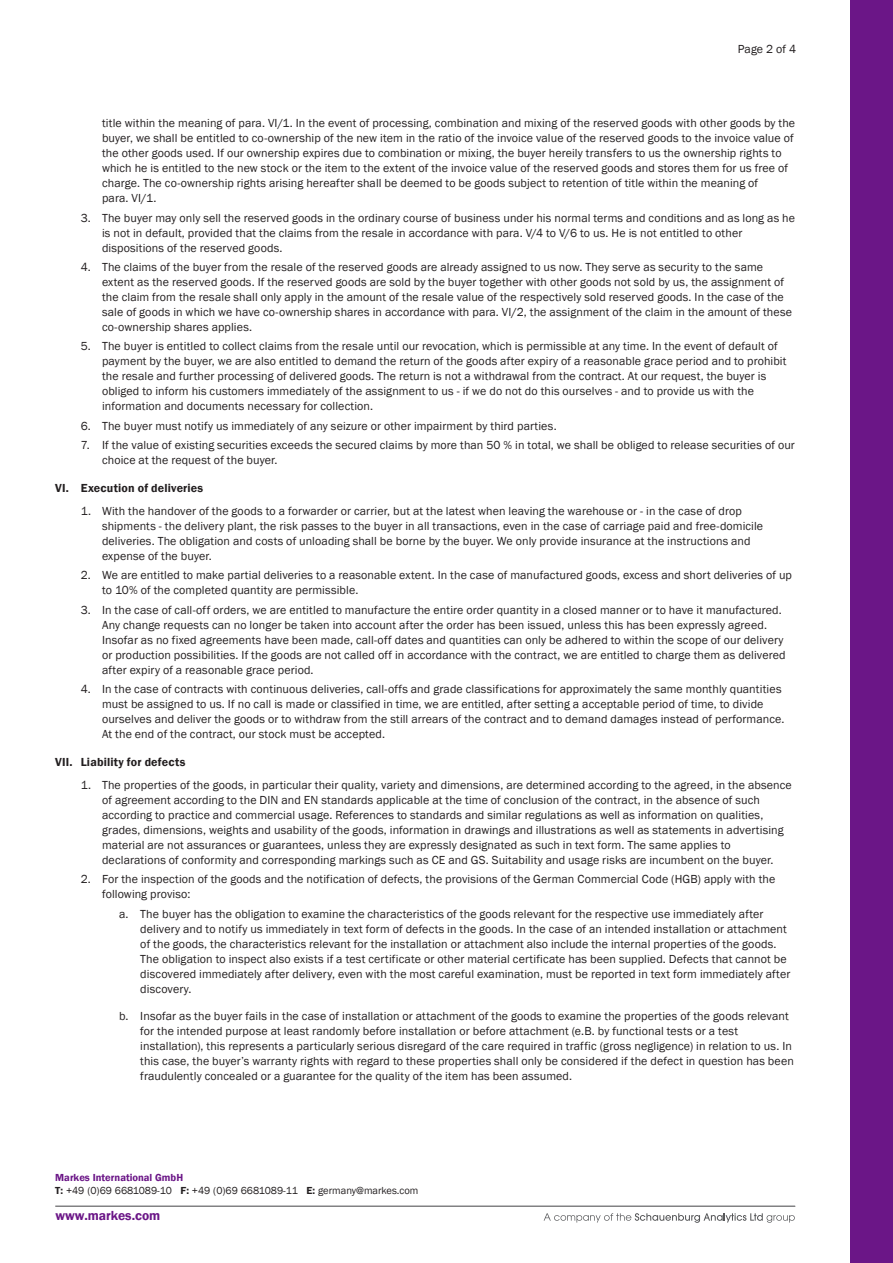
<style>
.page{position:relative;width:893px;height:1263px;background:#fff}
.page>*{position:absolute;margin:0;border:0;box-sizing:border-box;transform-origin:0 0}
.t1{font:600 13.5px "Franklin Gothic";color:#6b1687}
.Body_small{font:12px/15px "Franklin Gothic";letter-spacing:.01em;color:#231f20}
.t2{font:600 12px "Franklin Gothic";letter-spacing:.015em;color:#231f20}
.t3{font:10.5px/13.6px "Franklin Gothic";color:#231f20}
.s1{font-weight:600;color:#6b1687}
.s2{font-weight:600}
</style>
<div class="page">
<div style="left:850px;top:0;width:43px;height:1263px;background:#6b1687"></div>
<hr style="left:55px;top:1206px;width:740px;height:1px;background:#57585a">
<svg style="left:544px;top:1213px;width:251px;height:10px"></svg>
<p class="Body_small" style="left:738px;top:42px;width:60px">Page 2 of 4</p>
<p class="Body_small" style="left:102px;top:116px;width:695px">title within the meaning of para. VI/1. In the event of processing, combination and mixing of the reserved goods with other goods by the buyer, we shall be entitled to co-ownership of the new item in the ratio of the invoice value of the reserved goods to the invoice value of the other goods used. If our ownership expires due to combination or mixing, the buyer hereily transfers to us the ownership rights to which he is entitled to the new stock or the item to the extent of the invoice value of the reserved goods and stores them for us free of charge. The co-ownership rights arising hereafter shall be deemed to be goods subject to retention of title within the meaning of<br>para. VI/1.</p>
<p class="Body_small" style="left:102px;top:210px;width:694px;text-indent:-21px">3. The buyer may only sell the reserved goods in the ordinary course of business under his normal terms and conditions and as long as he is not in default, provided that the claims from the resale in accordance with para. V/4 to V/6 to us. He is not entitled to other dispositions of the reserved goods.</p>
<p class="Body_small" style="left:102px;top:260px;width:691px;text-indent:-21px">4. The claims of the buyer from the resale of the reserved goods are already assigned to us now. They serve as security to the same extent as the reserved goods. If the reserved goods are sold by the buyer together with other goods not sold by us, the assignment of the claim from the resale shall only apply in the amount of the resale value of the respectively sold reserved goods. In the case of the sale of goods in which we have co-ownership shares in accordance with para. VI/2, the assignment of the claim in the amount of these co-ownership shares applies.</p>
<p class="Body_small" style="left:102px;top:339px;width:686px;text-indent:-21px">5. The buyer is entitled to collect claims from the resale until our revocation, which is permissible at any time. In the event of default of payment by the buyer, we are also entitled to demand the return of the goods after expiry of a reasonable grace period and to prohibit the resale and further processing of delivered goods. The return is not a withdrawal from the contract. At our request, the buyer is obliged to inform his customers immediately of the assignment to us - if we do not do this ourselves - and to provide us with the information and documents necessary for collection.</p>
<p class="Body_small" style="left:81px;top:418px;width:477px">6. The buyer must notify us immediately of any seizure or other impairment by third parties.</p>
<p class="Body_small" style="left:102px;top:437px;width:694px;text-indent:-21px">7. If the value of existing securities exceeds the secured claims by more than 50 % in total, we shall be obliged to release securities of our choice at the request of the buyer.</p>
<p class="t2" style="left:55px;top:480px;width:150px">VI. Execution of deliveries</p>
<p class="Body_small" style="left:102px;top:504px;width:663px;text-indent:-21px">1. With the handover of the goods to a forwarder or carrier, but at the latest when leaving the warehouse or - in the case of drop shipments - the delivery plant, the risk passes to the buyer in all transactions, even in the case of carriage paid and free-domicile deliveries. The obligation and costs of unloading shall be borne by the buyer. We only provide insurance at the instructions and expense of the buyer.</p>
<p class="Body_small" style="left:102px;top:568px;width:691px;text-indent:-21px">2. We are entitled to make partial deliveries to a reasonable extent. In the case of manufactured goods, excess and short deliveries of up to 10% of the completed quantity are permissible.</p>
<p class="Body_small" style="left:102px;top:602px;width:685px;text-indent:-21px">3. In the case of call-off orders, we are entitled to manufacture the entire order quantity in a closed manner or to have it manufactured.<br>Any change requests can no longer be taken into account after the order has been issued, unless this has been expressly agreed.<br>Insofar as no fixed agreements have been made, call-off dates and quantities can only be adhered to within the scope of our delivery or production possibilities. If the goods are not called off in accordance with the contract, we are entitled to charge them as delivered after expiry of a reasonable grace period.</p>
<p class="Body_small" style="left:102px;top:681px;width:684px;text-indent:-21px">4. In the case of contracts with continuous deliveries, call-offs and grade classifications for approximately the same monthly quantities must be assigned to us. If no call is made or classified in time, we are entitled, after setting a acceptable period of time, to divide ourselves and deliver the goods or to withdraw from the still arrears of the contract and to demand damages instead of performance.<br>At the end of the contract, our stock must be accepted.</p>
<p class="t2" style="left:55px;top:754px;width:132px">VII. Liability for defects</p>
<p class="Body_small" style="left:102px;top:778px;width:691px;text-indent:-21px">1. The properties of the goods, in particular their quality, variety and dimensions, are determined according to the agreed, in the absence of agreement according to the DIN and EN standards applicable at the time of conclusion of the contract, in the absence of such according to practice and commercial usage. References to standards and similar regulations as well as information on qualities, grades, dimensions, weights and usability of the goods, information in drawings and illustrations as well as statements in advertising material are not assurances or guarantees, unless they are expressly designated as such in text form. The same applies to declarations of conformity and corresponding markings such as CE and GS. Suitability and usage risks are incumbent on the buyer.</p>
<p class="Body_small" style="left:102px;top:872px;width:675px;text-indent:-21px">2. For the inspection of the goods and the notification of defects, the provisions of the German Commercial Code (HGB) apply with the following proviso:</p>
<p class="Body_small" style="left:140px;top:906px;width:651px;text-indent:-21px">a. The buyer has the obligation to examine the characteristics of the goods relevant for the respective use immediately after delivery and to notify us immediately in text form of defects in the goods. In the case of an intended installation or attachment of the goods, the characteristics relevant for the installation or attachment also include the internal properties of the goods.<br>The obligation to inspect also exists if a test certificate or other material certificate has been supplied. Defects that cannot be discovered immediately after delivery, even with the most careful examination, must be reported in text form immediately after discovery.</p>
<p class="Body_small" style="left:140px;top:1009px;width:655px;text-indent:-21px">b. Insofar as the buyer fails in the case of installation or attachment of the goods to examine the properties of the goods relevant for the intended purpose at least randomly before installation or before attachment (e.B. by functional tests or a test installation), this represents a particularly serious disregard of the care required in traffic (gross negligence) in relation to us. In this case, the buyer’s warranty rights with regard to these properties shall only be considered if the defect in question has been fraudulently concealed or a guarantee for the quality of the item has been assumed.</p>
<p class="t3" style="left:55px;top:1170px;width:365px"><span class="s1">Markes International GmbH<br></span><span class="s2">T:</span> +49 (0)69 6681089-10 <span class="s2">F:</span> +49 (0)69 6681089-11 <span class="s2">E:</span> germany@markes.com</p>
<p class="t1" style="left:56px;top:1207px;width:106px">www.markes.com</p>
</div>
